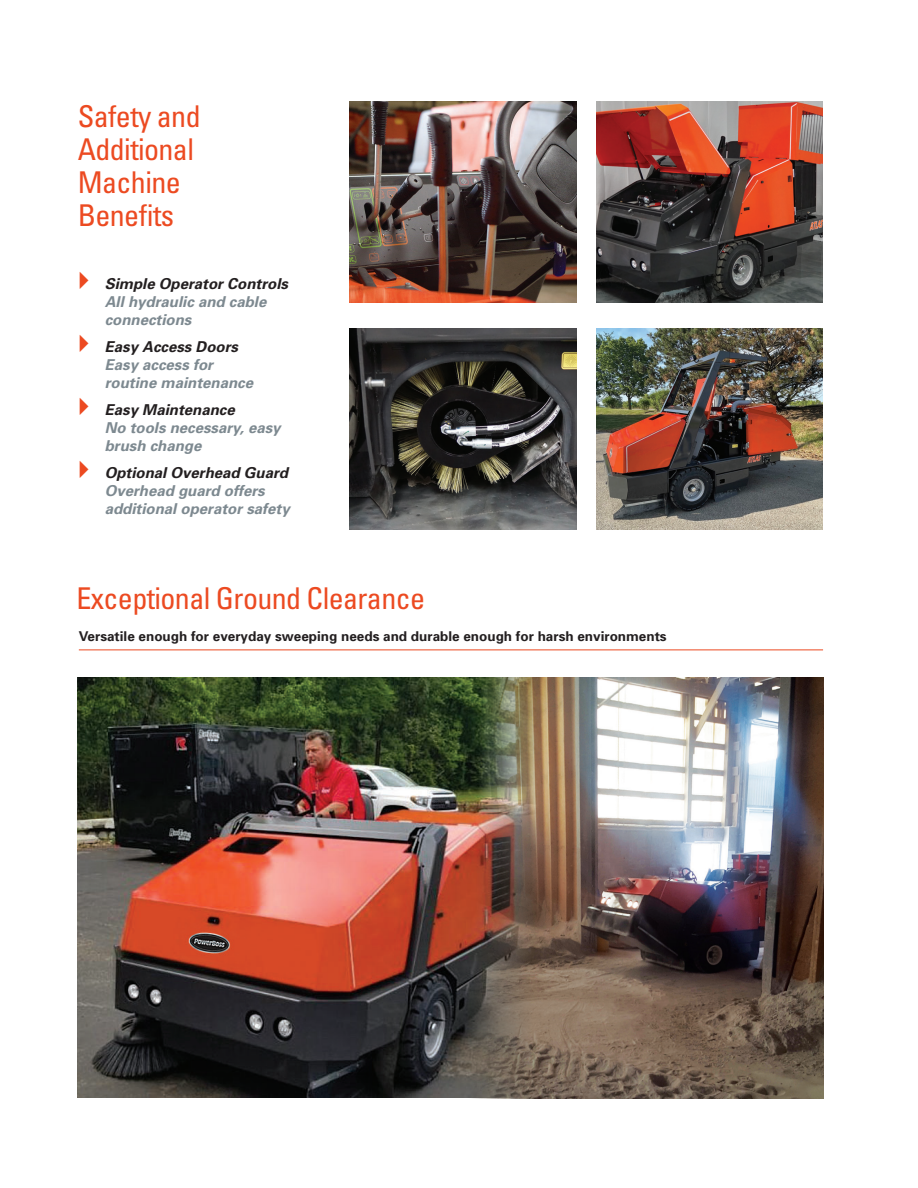
<style>
.page{position:relative;width:918px;height:1188px;background:#fff}
.page>*{position:absolute;margin:0;border:0;box-sizing:border-box;transform-origin:0 0}
.t1{font:condensed 30px/33px "Univers";letter-spacing:-.02em;color:#ec4a21}
.t2{font:italic 700 15px/18px "Univers";color:#7d8990}
.t3{font:700 13.5px "Univers";color:#231f20}
.s1{color:#231f20}
</style>
<div class="page">
<img style="left:350px;top:102px;width:226px;height:201px">
<img style="left:350px;top:328px;width:226px;height:201px">
<img style="left:597px;top:102px;width:226px;height:201px">
<img style="left:597px;top:328px;width:226px;height:201px">
<hr style="left:79px;top:650px;width:744px;height:1px;background:#ec4a21">
<img style="left:78px;top:677px;width:378px;height:421px">
<img style="left:456px;top:677px;width:368px;height:421px">
<p class="t1" style="left:78px;top:99px;width:124px">Safety and<br>Additional<br>Machine<br>Benefits</p>
<p class="t2" style="left:105px;top:274px;width:185px"><span class="s1">Simple Operator Controls<br></span>All hydraulic and cable connections</p>
<p class="t2" style="left:105px;top:337px;width:150px"><span class="s1">Easy Access Doors<br></span>Easy access for routine maintenance</p>
<p class="t2" style="left:105px;top:400px;width:177px"><span class="s1">Easy Maintenance<br></span>No tools necessary, easy brush change</p>
<p class="t2" style="left:105px;top:463px;width:187px"><span class="s1">Optional Overhead Guard<br></span>Overhead guard offers additional operator safety</p>
<p class="t1" style="left:76px;top:581px;width:350px">Exceptional Ground Clearance</p>
<p class="t3" style="left:79px;top:627px;width:589px">Versatile enough for everyday sweeping needs and durable enough for harsh environments</p>
</div>
